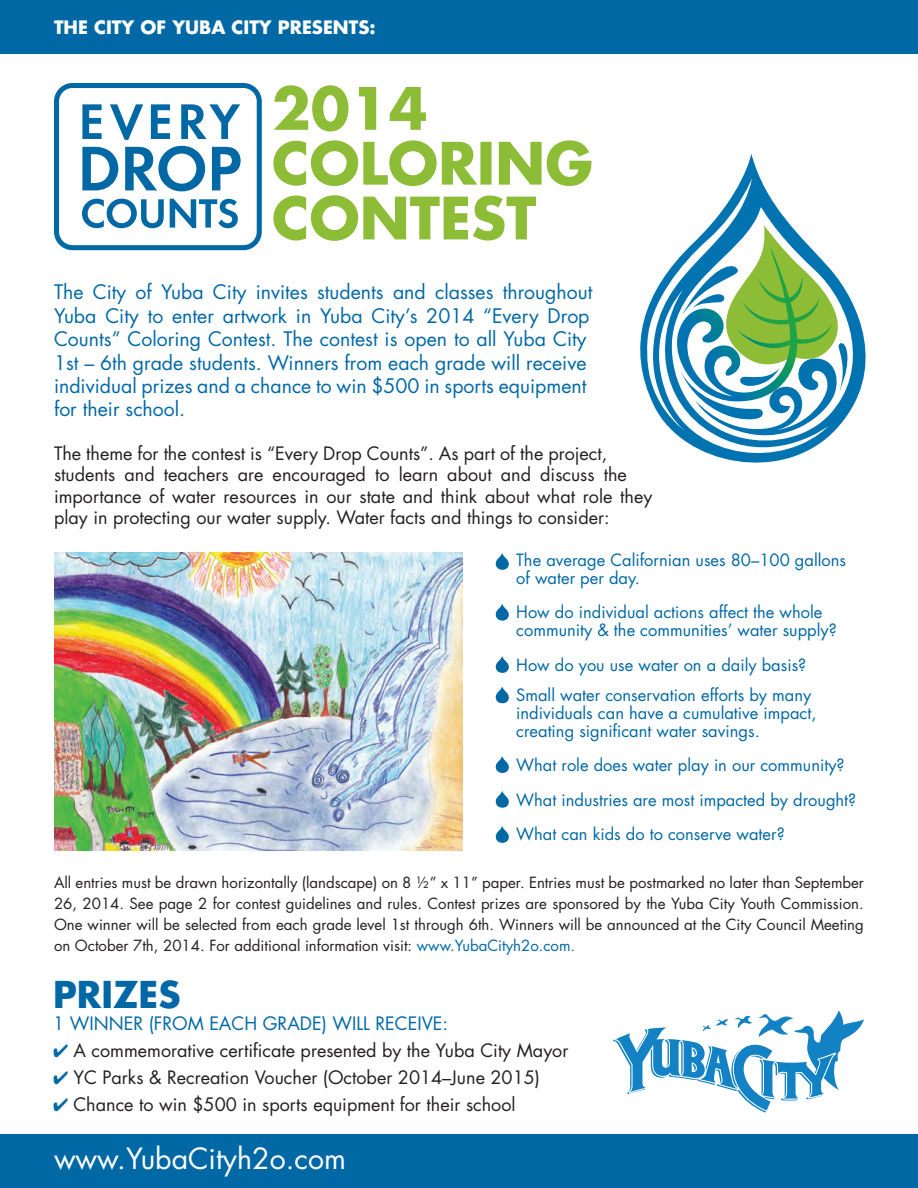
<style>
.page{position:relative;width:918px;height:1188px;background:#fff}
.page>*{position:absolute;margin:0;border:0;box-sizing:border-box;transform-origin:0 0}
.t1{font:700 36px "Futura Std";color:#0068a5}
.t2{font:28.5px "Futura Std";color:#fff}
.t3{font:19.5px/23.4px "Futura Std";color:#0068a5}
.t4{font:18px/21.6px "Futura Std";color:#231f20}
.t5{font:18px "Futura Std";color:#0068a5}
.t6{font:700 18px "Futura Std";color:#fff}
.t7{font:16.5px/18px "Futura Std";color:#0068a5}
.t8{font:15px/21px "Futura Std";color:#231f20;text-align:justify}
.s1{color:#0068a5}
</style>
<div class="page">
<img style="left:54px;top:552px;width:409px;height:299px">
<div style="left:0;top:1134px;width:918px;height:54px;background:#0068a5"></div>
<svg style="left:641px;top:154px;width:225px;height:309px"></svg>
<svg style="left:670px;top:225px;width:180px;height:216px"></svg>
<svg style="left:613px;top:1010px;width:251px;height:102px"></svg>
<div style="left:0;top:0;width:918px;height:54px;background:#0068a5"></div>
<svg style="left:54px;top:83px;width:208px;height:167px"></svg>
<svg style="left:273px;top:195px;width:263px;height:46px"></svg>
<svg style="left:273px;top:140px;width:319px;height:46px"></svg>
<svg style="left:274px;top:85px;width:152px;height:47px"></svg>
<svg style="left:495px;top:553px;width:14px;height:17px"></svg>
<svg style="left:495px;top:604px;width:14px;height:17px"></svg>
<svg style="left:495px;top:656px;width:14px;height:17px"></svg>
<svg style="left:495px;top:686px;width:14px;height:18px"></svg>
<svg style="left:495px;top:756px;width:14px;height:17px"></svg>
<svg style="left:495px;top:791px;width:14px;height:17px"></svg>
<svg style="left:495px;top:826px;width:14px;height:17px"></svg>
<p class="t6" style="left:54px;top:16px;width:323px">THE CITY OF YUBA CITY PRESENTS:</p>
<p class="t3" style="left:54px;top:281px;width:540px">The City of Yuba City invites students and classes throughout Yuba City to enter artwork in Yuba City’s 2014 “Every Drop Counts” Coloring Contest. The contest is open to all Yuba City 1st – 6th grade students. Winners from each grade will receive individual prizes and a chance to win $500 in sports equipment for their school.</p>
<p class="t4" style="left:54px;top:442px;width:600px">The theme for the contest is “Every Drop Counts”. As part of the project, students and teachers are encouraged to learn about and discuss the importance of water resources in our state and think about what role they play in protecting our water supply. Water facts and things to consider:</p>
<p class="t7" style="left:516px;top:551px;width:331px">The average Californian uses 80–100 gallons of water per day.</p>
<p class="t7" style="left:516px;top:604px;width:322px">How do individual actions affect the whole community &amp; the communities’ water supply?</p>
<p class="t7" style="left:516px;top:656px;width:292px">How do you use water on a daily basis?</p>
<p class="t7" style="left:516px;top:686px;width:302px">Small water conservation efforts by many individuals can have a cumulative impact, creating significant water savings.</p>
<p class="t7" style="left:516px;top:748px;width:342px;line-height:34.5px">What role does water play in our community?<br>What industries are most impacted by drought?<br>What can kids do to conserve water?</p>
<p class="t8" style="left:54px;top:872px;width:812px">All entries must be drawn horizontally (landscape) on 8 ½” x 11” paper. Entries must be postmarked no later than September 26, 2014. See page 2 for contest guidelines and rules. Contest prizes are sponsored by the Yuba City Youth Commission.<br>One winner will be selected from each grade level 1st through 6th. Winners will be announced at the City Council Meeting on October 7th, 2014. For additional information visit: <span class="s1">www.YubaCityh2o.com.</span></p>
<p class="t1" style="left:53px;top:971px;width:129px">PRIZES</p>
<p class="t5" style="left:53px;top:1012px;width:396px">1 WINNER (FROM EACH GRADE) WILL RECEIVE:</p>
<p class="t4" style="left:53px;top:1040px;width:517px"><span class="s1">✔</span> A commemorative certificate presented by the Yuba City Mayor</p>
<p class="t4" style="left:53px;top:1067px;width:488px"><span class="s1">✔</span> YC Parks &amp; Recreation Voucher (October 2014–June 2015)</p>
<p class="t4" style="left:53px;top:1094px;width:464px"><span class="s1">✔</span> Chance to win $500 in sports equipment for their school</p>
<p class="t2" style="left:54px;top:1140px;width:293px">www.YubaCityh2o.com</p>
</div>
